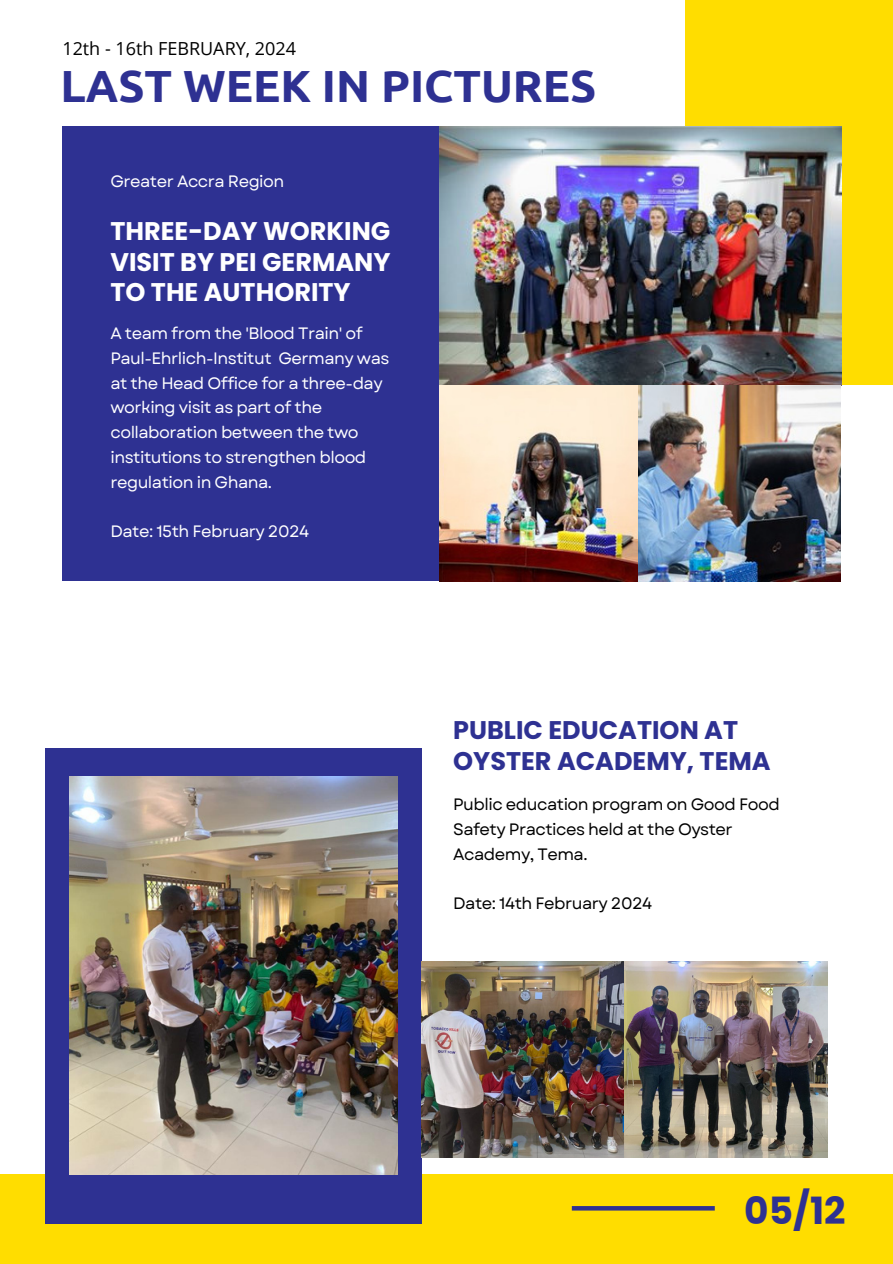
<style>
.page{position:relative;width:893px;height:1264px;background:#fff}
.page>*{position:absolute;margin:0;border:0;box-sizing:border-box;transform-origin:0 0}
.t1{font:700 45px "Ubuntu";color:#2e3192}
.t2{font:700 37.5px "Poppins";color:#2e3192}
.t3{font:700 25.5px/30.3px "Poppins";color:#fff;text-align:justify}
.t4{font:700 25.5px/30.3px "Poppins";color:#2e3192}
.t5{font:18px "Open Sans";color:#000}
.t6{font:16.5px/24.8px "Garet";letter-spacing:-.03em;color:#fff}
.t7{font:16.5px/24.8px "Garet";letter-spacing:-.03em;color:#000}
</style>
<div class="page">
<div style="left:62px;top:126px;width:377px;height:455px;background:#2e3192"></div>
<div style="left:685px;top:0;width:207px;height:385px;background:#fd0"></div>
<div style="left:0;top:1174px;width:892px;height:89px;background:#fd0"></div>
<div style="left:45px;top:748px;width:376px;height:475px;background:#2e3192"></div>
<img style="left:69px;top:776px;width:328px;height:398px">
<img style="left:439px;top:126px;width:402px;height:259px">
<img style="left:439px;top:385px;width:199px;height:196px">
<svg style="left:571px;top:1206px;width:143px;height:4px"></svg>
<img style="left:638px;top:385px;width:202px;height:196px">
<img style="left:421px;top:961px;width:406px;height:196px">
<p class="t5" style="left:62px;top:36px;width:235px">12th - 16th FEBRUARY, 2024</p>
<p class="t1" style="left:61px;top:60px;width:537px">LAST WEEK IN PICTURES</p>
<h3 class="t6" style="left:110px;top:169px;width:175px">Greater Accra Region</h3>
<h1 class="t3" style="left:110px;top:216px;width:281px">THREE-DAY WORKING VISIT BY PEI GERMANY TO THE AUTHORITY</h1>
<p class="t6" style="left:110px;top:321px;width:254px">A team from the 'Blood Train' of</p>
<h3 class="t6" style="left:110px;top:346px;width:280px">Paul-Ehrlich-Institut Germany was at the Head Office for a three-day working visit as part of the collaboration between the two institutions to strengthen blood</h3>
<p class="t6" style="left:110px;top:469px;width:163px">regulation in Ghana.</p>
<p class="t6" style="left:110px;top:519px;width:200px">Date: 15th February 2024</p>
<h2 class="t4" style="left:453px;top:715px;width:319px">PUBLIC EDUCATION AT<br>OYSTER ACADEMY, TEMA</h2>
<p class="t7" style="left:453px;top:792px;width:328px">Public education program on Good Food<br>Safety Practices held at the Oyster<br>Academy, Tema.</p>
<p class="t7" style="left:453px;top:891px;width:200px">Date: 14th February 2024</p>
<p class="t2" style="left:744px;top:1184px;width:103px">05/12</p>
</div>
